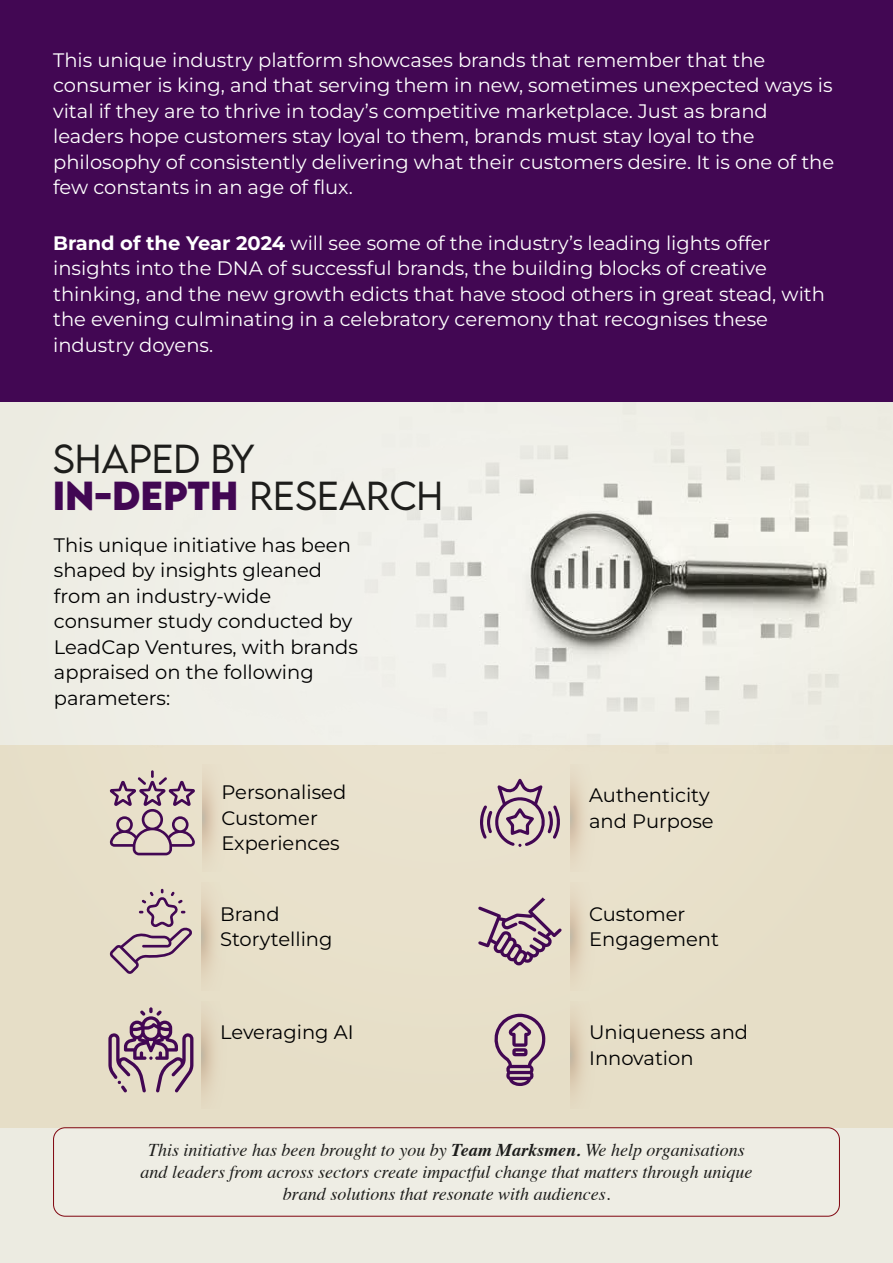
<style>
.page{position:relative;width:893px;height:1263px;background:#eeede4}
.page>*{position:absolute;margin:0;border:0;box-sizing:border-box;transform-origin:0 0}
.t1{font:300 36px/36.9px "LEMONMILK";color:#1d1d1b}
.t2{font:19.5px/25.5px "Montserrat";color:#fff}
.t3{font:19.5px/25.5px "Montserrat";color:#000}
.t4{font:italic 18px/21.6px "Times";color:#1d1d1b;text-align:center}
.s1{font-weight:700}
.s2{font-weight:700;color:#420753}
</style>
<div class="page">
<img style="left:293px;top:449px;width:585px;height:295px">
<div style="left:0;top:0;width:893px;height:402px;background:#420753"></div>
<div style="left:0;top:745px;width:893px;height:383px;background:#e7dfc8"></div>
<div style="left:53px;top:1127px;width:787px;height:89px;border:1px solid #80050f;border-radius:12px"></div>
<svg style="left:203px;top:783px;width:11px;height:71px"></svg>
<svg style="left:110px;top:770px;width:85px;height:85px"></svg>
<svg style="left:201px;top:900px;width:13px;height:77px"></svg>
<svg style="left:109px;top:889px;width:83px;height:85px"></svg>
<svg style="left:570px;top:902px;width:12px;height:72px"></svg>
<svg style="left:478px;top:897px;width:84px;height:68px"></svg>
<svg style="left:570px;top:785px;width:12px;height:68px"></svg>
<svg style="left:480px;top:779px;width:80px;height:68px"></svg>
<svg style="left:201px;top:1014px;width:14px;height:83px"></svg>
<svg style="left:108px;top:1007px;width:85px;height:85px"></svg>
<svg style="left:570px;top:1016px;width:14px;height:81px"></svg>
<svg style="left:494px;top:1014px;width:52px;height:72px"></svg>
<p class="t2" style="left:53px;top:46px;width:783px">This unique industry platform showcases brands that remember that the consumer is king, and that serving them in new, sometimes unexpected ways is vital if they are to thrive in today’s competitive marketplace. Just as brand leaders hope customers stay loyal to them, brands must stay loyal to the philosophy of consistently delivering what their customers desire. It is one of the few constants in an age of flux.</p>
<p class="t2" style="left:53px;top:229px;width:773px"><span class="s1">Brand of the Year 2024</span> will see some of the industry’s leading lights offer insights into the DNA of successful brands, the building blocks of creative thinking, and the new growth edicts that have stood others in great stead, with the evening culminating in a celebratory ceremony that recognises these industry doyens.</p>
<h1 class="t1" style="left:53px;top:440px;width:392px">SHAPED BY<br><span class="s2">IN-DEPTH</span> RESEARCH</h1>
<p class="t3" style="left:54px;top:532px;width:306px">This unique initiative has been shaped by insights gleaned from an industry-wide consumer study conducted by<br>LeadCap Ventures, with brands appraised on the following parameters:</p>
<p class="t3" style="left:222px;top:779px;width:126px">Personalised<br>Customer<br>Experiences</p>
<p class="t3" style="left:589px;top:782px;width:126px">Authenticity and Purpose</p>
<p class="t3" style="left:220px;top:901px;width:114px">Brand<br>Storytelling</p>
<p class="t3" style="left:589px;top:901px;width:131px">Customer<br>Engagement</p>
<p class="t3" style="left:220px;top:1019px;width:135px">Leveraging AI</p>
<p class="t3" style="left:589px;top:1019px;width:160px">Uniqueness and<br>Innovation</p>
<p class="t4" style="left:141px;top:1138px;width:613px">This initiative has been brought to you by <span class="s1">Team Marksmen.</span> We help organisations and leaders from across sectors create impactful change that matters through unique brand solutions that resonate with audiences.</p>
</div>
